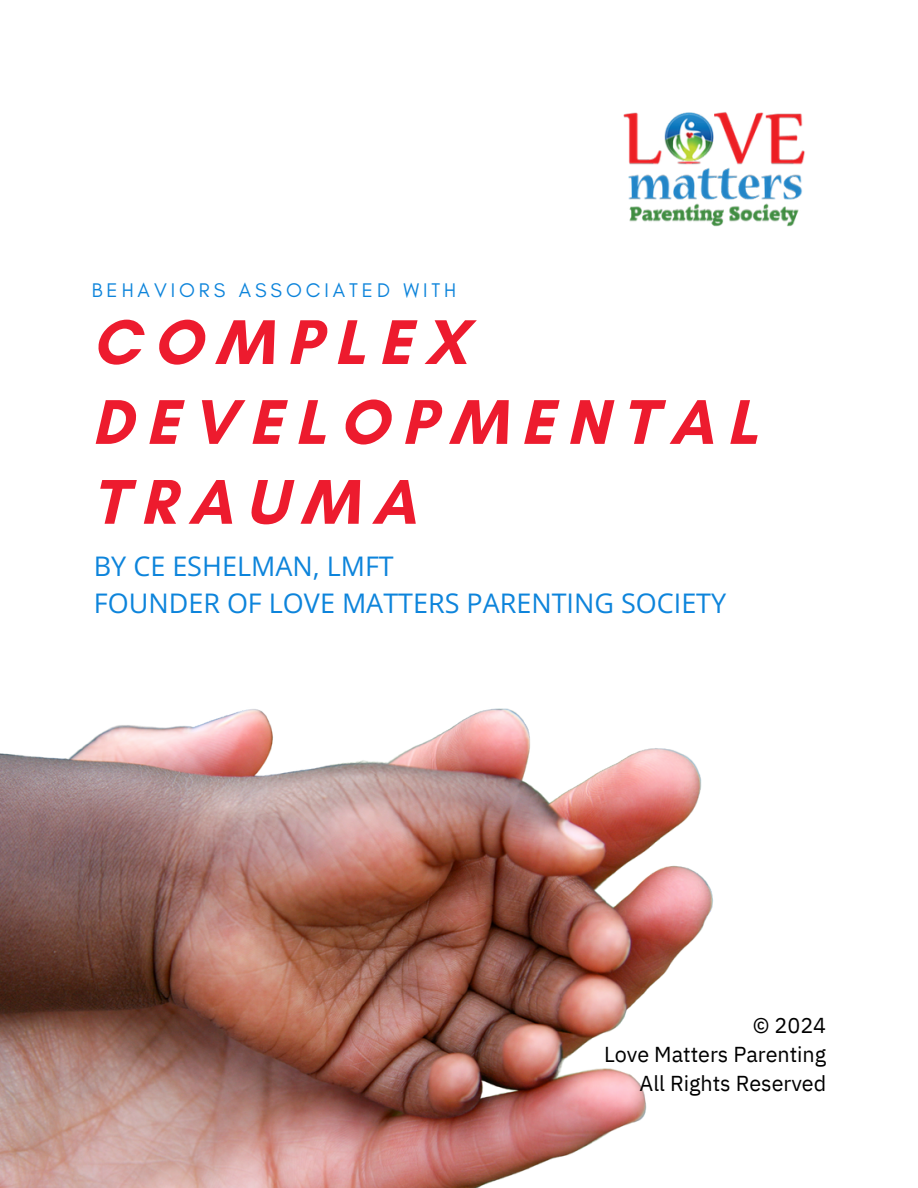
<style>
.page{position:relative;width:918px;height:1188px;background:#fff}
.page>*{position:absolute;margin:0;border:0;box-sizing:border-box;transform-origin:0 0}
.t1{font:700 64.35px/79.8px "Glacial Indifference";letter-spacing:.2em;color:#ed1b2e}
.t2{font:27px "Open Sans";color:#0d84db}
.t3{font:21.6px "IBM Plex Sans";color:#000}
.t4{font:20.1px "Glacial Indifference";letter-spacing:.195em;color:#0d84db}
</style>
<div class="page">
<img style="left:0;top:708px;width:713px;height:479px">
<img style="left:623px;top:112px;width:182px;height:115px">
<p class="t4" style="left:92px;top:277px;width:366px">BEHAVIORS ASSOCIATED WITH</p>
<p class="t1" style="left:92px;top:302px;width:668px">COMPLEX<br>DEVELOPMENTAL<br>TRAUMA</p>
<p class="t2" style="left:94px;top:547px;width:301px">BY CE ESHELMAN, LMFT</p>
<p class="t2" style="left:94px;top:584px;width:634px">FOUNDER OF LOVE MATTERS PARENTING SOCIETY</p>
<p class="t3" style="left:753px;top:1011px;width:75px">© 2024</p>
<p class="t3" style="left:604px;top:1040px;width:224px">Love Matters Parenting</p>
<p class="t3" style="left:640px;top:1069px;width:188px">All Rights Reserved</p>
</div>
